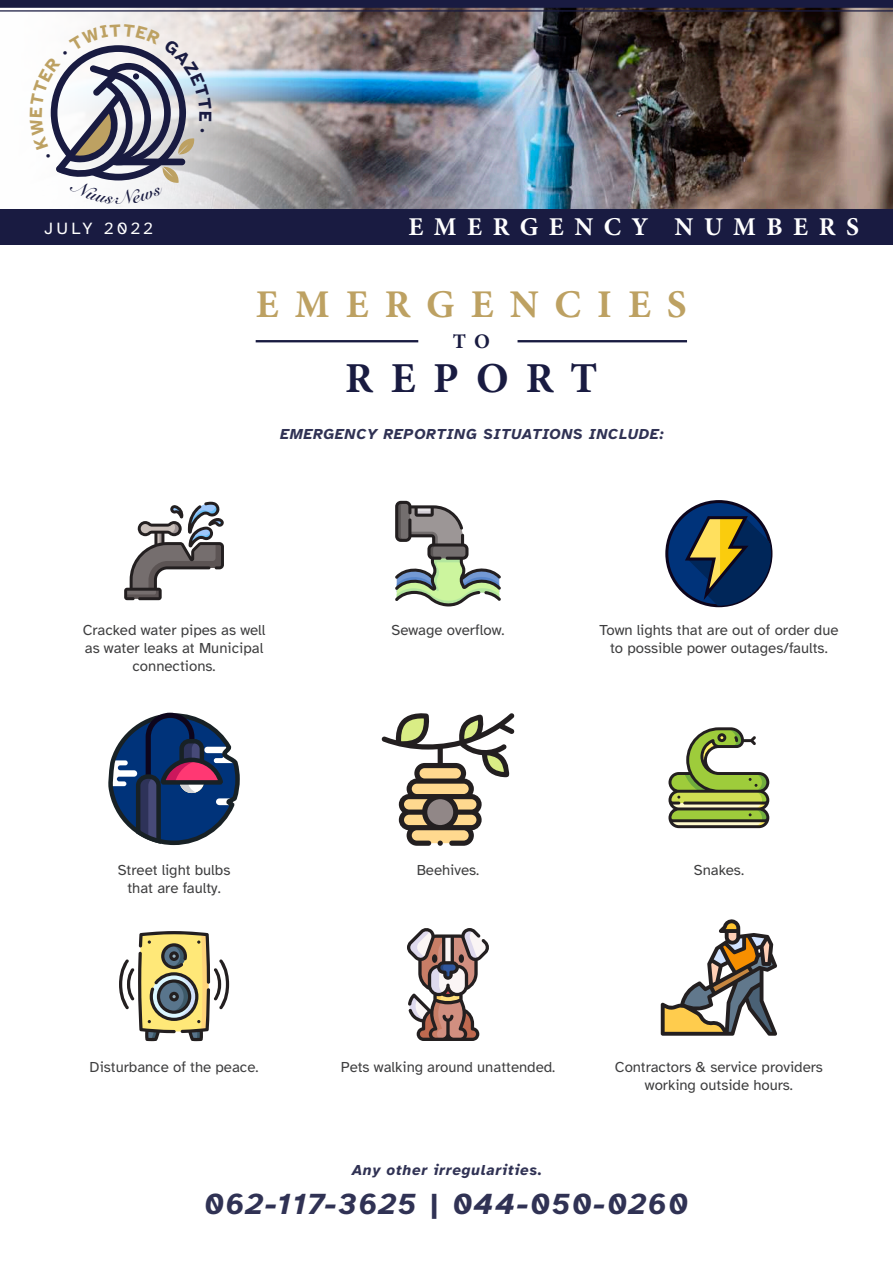
<style>
.page{position:relative;width:893px;height:1263px;background:#fff}
.page>*{position:absolute;margin:0;border:0;box-sizing:border-box;transform-origin:0 0}
.t1{font:700 42.75px "Minion Pro";letter-spacing:.41em;color:#191b41}
.t2{font:700 39.3px "Minion Pro";letter-spacing:.41em;color:#bda162}
.t3{font:italic 700 30.15px "Atkinson Hyperlegible";letter-spacing:.05em;color:#303254}
.t4{font:700 25.65px "Minion Pro";letter-spacing:.41em;color:#fff}
.t5{font:700 20.7px "Minion Pro";color:#191b41}
.t6{font:16.95px "Atkinson Hyperlegible";letter-spacing:.2em;color:#fff}
.t7{font:15px/18px "Atkinson Hyperlegible";color:#3e3e3f;text-align:center}
.t8{font:italic 700 15px "Atkinson Hyperlegible";letter-spacing:.05em;color:#303254}
</style>
<div class="page">
<hr style="left:518px;top:340px;width:169px;height:2px;background:#191b41">
<hr style="left:256px;top:340px;width:162px;height:2px;background:#191b41">
<svg style="left:124px;top:502px;width:100px;height:98px"></svg>
<svg style="left:661px;top:919px;width:116px;height:117px"></svg>
<svg style="left:407px;top:928px;width:82px;height:113px"></svg>
<div style="left:432px;top:954px;width:5px;height:9px;background:#231f20;border-radius:50%"></div>
<div style="left:459px;top:954px;width:5px;height:9px;background:#231f20;border-radius:50%"></div>
<svg style="left:668px;top:727px;width:101px;height:101px"></svg>
<div style="left:667px;top:502px;width:104px;height:104px;background:#00337a;border-radius:50%"></div>
<div style="left:665px;top:500px;width:107px;height:107px;border:3px solid #0d051c;border-radius:50%"></div>
<svg style="left:682px;top:514px;width:89px;height:92px"></svg>
<svg style="left:108px;top:712px;width:132px;height:134px"></svg>
<svg style="left:395px;top:501px;width:106px;height:105px"></svg>
<svg style="left:382px;top:713px;width:132px;height:133px"></svg>
<svg style="left:119px;top:931px;width:110px;height:110px"></svg>
<img style="left:362px;top:8px;width:531px;height:201px">
<img style="left:97px;top:8px;width:265px;height:201px">
<svg style="left:0;top:6px;width:893px;height:2px;background:#242446"></svg>
<hr style="left:0;top:10px;width:893px;height:2px;background:#191b41">
<div style="left:0;top:0;width:893px;height:6px;background:#191b41"></div>
<div style="left:0;top:209px;width:893px;height:36px;background:#191b41"></div>
<svg style="left:50px;top:24px;width:161px;height:181px"></svg>
<p class="t6" style="left:44px;top:219px;width:110px">JULY 2022</p>
<h3 class="t4" style="left:408px;top:209px;width:452px">EMERGENCY NUMBERS</h3>
<h2 class="t2" style="left:256px;top:277px;width:432px">EMERGENCIES</h2>
<h3 class="t5" style="left:453px;top:326px;width:39px">T O</h3>
<h1 class="t1" style="left:345px;top:348px;width:254px">REPORT</h1>
<p class="t8" style="left:280px;top:425px;width:385px">EMERGENCY REPORTING SITUATIONS INCLUDE:</p>
<p class="t7" style="left:83px;top:621px;width:184px">Cracked water pipes as well as water leaks at Municipal connections.</p>
<p class="t7" style="left:391px;top:621px;width:115px">Sewage overflow.</p>
<p class="t7" style="left:599px;top:621px;width:241px">Town lights that are out of order due to possible power outages/faults.</p>
<p class="t7" style="left:118px;top:861px;width:114px">Street light bulbs that are faulty.</p>
<p class="t7" style="left:417px;top:861px;width:64px">Beehives.</p>
<p class="t7" style="left:694px;top:861px;width:52px">Snakes.</p>
<p class="t7" style="left:90px;top:1059px;width:170px">Disturbance of the peace.</p>
<p class="t7" style="left:341px;top:1059px;width:216px">Pets walking around unattended.</p>
<p class="t7" style="left:615px;top:1059px;width:210px">Contractors &amp; service providers working outside hours.</p>
<p class="t8" style="left:352px;top:1161px;width:192px">Any other irregularities.</p>
<h3 class="t3" style="left:204px;top:1186px;width:486px">062-117-3625 | 044-050-0260</h3>
</div>
